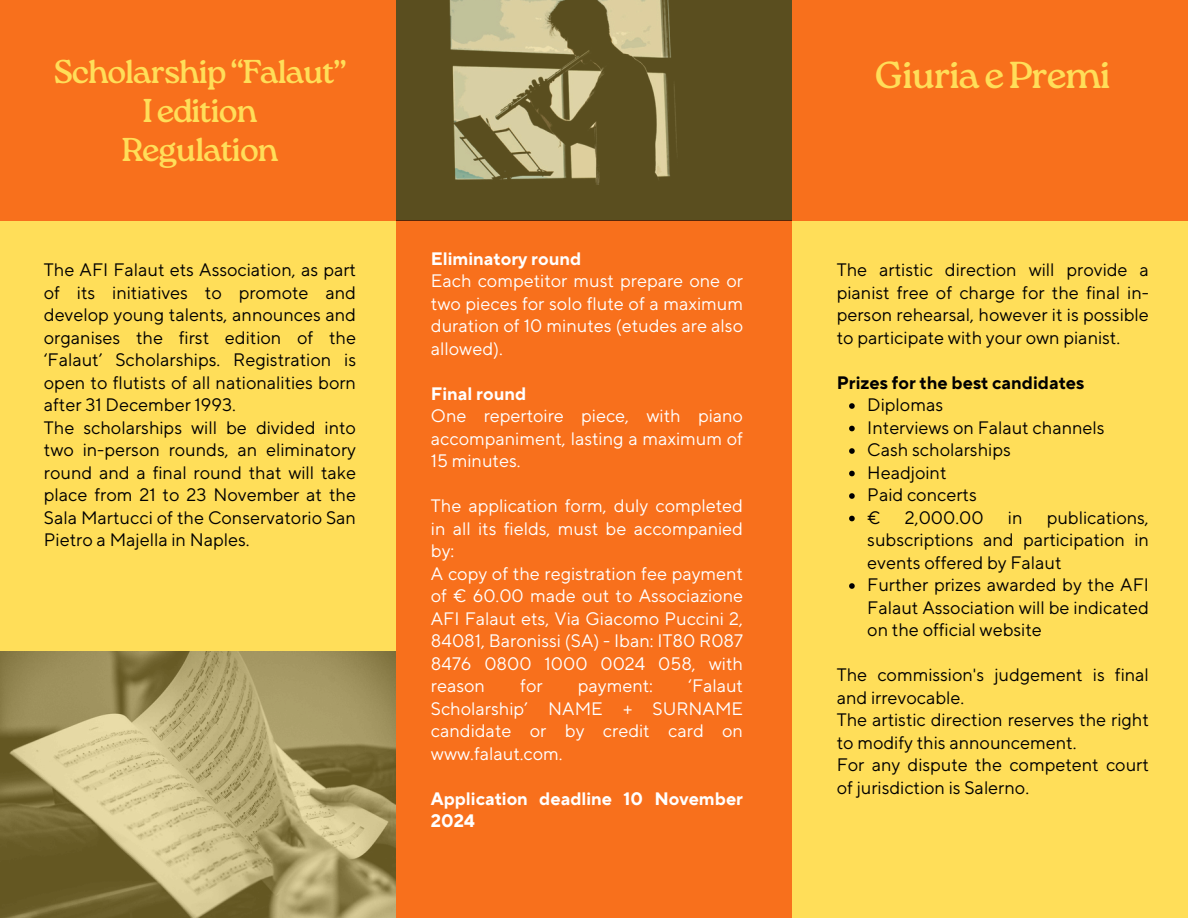
<style>
.page{position:relative;width:1188px;height:918px;background:#ffde59}
.page>*{position:absolute;margin:0;border:0;box-sizing:border-box;transform-origin:0 0}
.t1{font:37.5px "Roca One";letter-spacing:-.04em;color:#ffde59}
.t2{font:33px/39.3px "Roca One";letter-spacing:-.04em;color:#ffde59;text-align:center}
.t3{font:18px/22.5px "TT Norms Pro";color:#000001;text-align:justify}
.t4{font:18px/22.5px "TT Norms Pro";color:#fff;text-align:justify}
.t5{font:700 18px/22.5px "TT Norms Pro";color:#fff}
.t6{font:700 18px "TT Norms Pro";color:#000001}
</style>
<div class="page">
<div style="left:396px;top:221px;width:396px;height:697px;background:#f8701c"></div>
<div style="left:0;top:0;width:396px;height:221px;background:#f8701c"></div>
<div style="left:792px;top:0;width:396px;height:221px;background:#f8701c"></div>
<img style="left:396px;top:0;width:396px;height:221px">
<img style="left:0;top:651px;width:396px;height:267px">
<svg style="left:849px;top:403px;width:6px;height:6px"></svg>
<svg style="left:849px;top:426px;width:6px;height:5px"></svg>
<svg style="left:849px;top:448px;width:6px;height:6px"></svg>
<svg style="left:849px;top:471px;width:6px;height:5px"></svg>
<svg style="left:849px;top:493px;width:6px;height:6px"></svg>
<svg style="left:849px;top:516px;width:6px;height:5px"></svg>
<svg style="left:849px;top:583px;width:6px;height:6px"></svg>
<h2 class="t2" style="left:53px;top:52px;width:295px">Scholarship “Falaut”<br>I edition<br>Regulation</h2>
<h1 class="t3" style="left:44px;top:259px;width:314px">The AFI Falaut ets Association, as part of its initiatives to promote and develop young talents, announces and organises the first edition of the ‘Falaut’ Scholarships. Registration is open to flutists of all nationalities born after 31 December 1993.</h1>
<p class="t3" style="left:44px;top:417px;width:314px">The scholarships will be divided into two in-person rounds, an eliminatory round and a final round that will take place from 21 to 23 November at the Sala Martucci of the Conservatorio San Pietro a Majella in Naples.</p>
<p class="t5" style="left:431px;top:248px;width:152px">Eliminatory round</p>
<p class="t4" style="left:431px;top:271px;width:314px">Each competitor must prepare one or two pieces for solo flute of a maximum duration of 10 minutes (etudes are also allowed).</p>
<p class="t5" style="left:431px;top:383px;width:97px">Final round</p>
<p class="t4" style="left:431px;top:406px;width:314px">One repertoire piece, with piano accompaniment, lasting a maximum of 15 minutes.</p>
<p class="t4" style="left:431px;top:496px;width:314px">The application form, duly completed in all its fields, must be accompanied by:</p>
<p class="t4" style="left:431px;top:563px;width:314px">A copy of the registration fee payment of € 60.00 made out to Associazione AFI Falaut ets, Via Giacomo Puccini 2, 84081, Baronissi (SA) - Iban: IT80 R087<br>8476 0800 1000 0024 058, with reason</p>
<p class="t4" style="left:431px;top:676px;width:314px;text-indent:257px">‘Falaut Scholarship’ NAME + SURNAME candidate or by credit card on www.falaut.com.</p>
<p class="t5" style="left:431px;top:788px;width:314px">Application deadline 10 November<br>2024</p>
<p class="t4" style="left:520px;top:676px;width:24px">for</p>
<p class="t4" style="left:578px;top:676px;width:77px">payment:</p>
<p class="t1" style="left:875px;top:53px;width:237px">Giuria e Premi</p>
<h3 class="t3" style="left:837px;top:259px;width:314px">The artistic direction will provide a pianist free of charge for the final in&shy;person rehearsal, however it is possible to participate with your own pianist.</h3>
<p class="t6" style="left:837px;top:371px;width:249px">Prizes for the best candidates</p>
<h3 class="t3" style="left:867px;top:394px;width:77px">Diplomas</h3>
<p class="t3" style="left:867px;top:417px;width:239px">Interviews on Falaut channels</p>
<p class="t3" style="left:867px;top:439px;width:145px">Cash scholarships</p>
<p class="t3" style="left:867px;top:462px;width:81px">Headjoint</p>
<p class="t3" style="left:867px;top:484px;width:111px">Paid concerts</p>
<p class="t3" style="left:867px;top:507px;width:15px">€</p>
<p class="t3" style="left:905px;top:507px;width:80px">2,000.00</p>
<p class="t3" style="left:1008px;top:507px;width:16px">in</p>
<p class="t3" style="left:867px;top:507px;width:283px;text-indent:179px">publications, subscriptions and participation in events offered by Falaut</p>
<p class="t3" style="left:867px;top:574px;width:283px">Further prizes awarded by the AFI Falaut Association will be indicated on the official website</p>
<p class="t3" style="left:837px;top:664px;width:314px">The commission's judgement is final and irrevocable.</p>
<p class="t3" style="left:837px;top:709px;width:314px">The artistic direction reserves the right to modify this announcement.</p>
<p class="t3" style="left:837px;top:754px;width:314px">For any dispute the competent court of jurisdiction is Salerno.</p>
</div>
